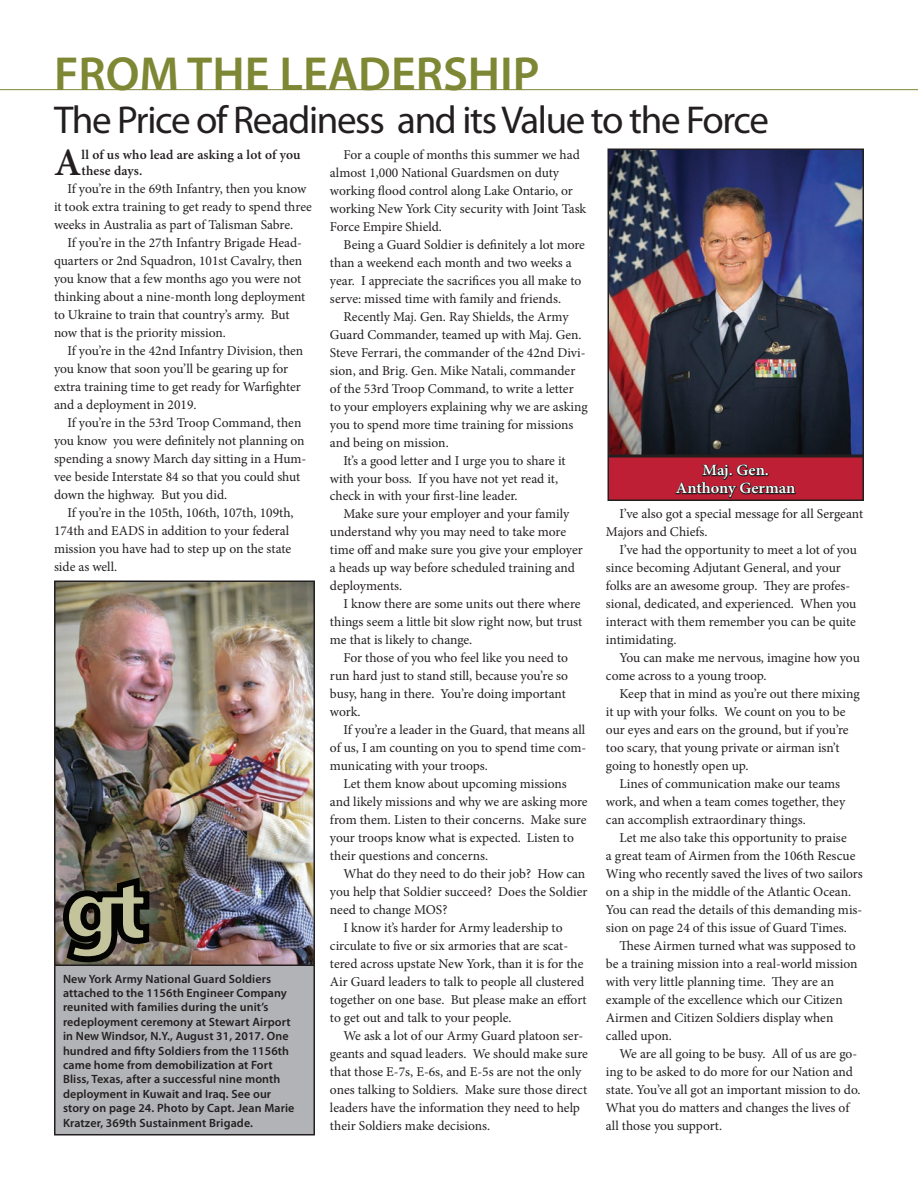
<style>
.page{position:relative;width:918px;height:1188px;background:#fff}
.page>*{position:absolute;margin:0;border:0;box-sizing:border-box;transform-origin:0 0}
.t1{font:600 48px "Myriad Pro";color:#7e8733}
.t2{font:39px "Myriad Pro";letter-spacing:-.035em;color:#231f20}
.t3{font:600 38.85px "Minion Pro";color:#231f20}
.t4{font:600 15.6px/18px "Minion Pro";letter-spacing:-.005em;color:#fff;text-align:center;scale:1.05 1}
.t5{font:13.5px/18px "Minion Pro";letter-spacing:-.01em;color:#231f20}
.t6{font:600 13.5px/16.5px "Minion Pro";letter-spacing:.01em;color:#231f20}
.t7{font:600 12px/14.4px "Myriad Pro";letter-spacing:.01em;color:#231f20}
</style>
<div class="page">
<hr style="left:0;top:89px;width:918px;height:1px;background:#7e8733">
<div style="left:608px;top:457px;width:255px;height:43px;background:#be1f34"></div>
<svg style="left:675px;top:464px;width:121px;height:34px"></svg>
<div style="left:608px;top:456px;width:256px;height:45px;border:2px solid #231f20"></div>
<img style="left:611px;top:151px;width:250px;height:302px">
<div style="left:608px;top:148px;width:256px;height:308px;border:2px solid #231f20"></div>
<img style="left:57px;top:583px;width:255px;height:381px">
<div style="left:54px;top:580px;width:261px;height:387px;border:2px solid #231f20"></div>
<div style="left:55px;top:965px;width:259px;height:170px;background:#b2b3b7"></div>
<div style="left:54px;top:964px;width:261px;height:172px;border:2px solid #231f20"></div>
<svg style="left:60px;top:874px;width:92px;height:91px;background:#615e4e"></svg>
<h1 class="t1" style="left:54px;top:43px;width:487px">FROM THE LEADERSHIP</h1>
<h2 class="t2" style="left:54px;top:96px;width:717px">The Price of Readiness and its Value to the Force</h2>
<h3 class="t3" style="left:54px;top:136px;width:29px">A</h3>
<p class="t6" style="left:82px;top:146px;width:220px">ll of us who lead are asking a lot of you these days.</p>
<p class="t5" style="left:54px;top:180px;width:259px;text-indent:14px">If you’re in the 69th Infantry, then you know it took extra training to get ready to spend three weeks in Australia as part of Talisman Sabre.</p>
<p class="t5" style="left:54px;top:234px;width:253px;text-indent:14px">If you’re in the 27th Infantry Brigade Head&shy;quarters or 2nd Squadron, 101st Cavalry, then you know that a few months ago you were not thinking about a nine-month long deployment to Ukraine to train that country’s army. But now that is the priority mission.</p>
<p class="t5" style="left:54px;top:342px;width:251px;text-indent:14px">If you’re in the 42nd Infantry Division, then you know that soon you’ll be gearing up for extra training time to get ready for Warfighter and a deployment in 2019.</p>
<p class="t5" style="left:54px;top:414px;width:254px;text-indent:14px">If you’re in the 53rd Troop Command, then you know you were definitely not planning on spending a snowy March day sitting in a Hum&shy;vee beside Interstate 84 so that you could shut down the highway. But you did.</p>
<p class="t5" style="left:54px;top:504px;width:241px;text-indent:14px">If you’re in the 105th, 106th, 107th, 109th, 174th and EADS in addition to your federal mission you have had to step up on the state side as well.</p>
<p class="t7" style="left:63px;top:971px;width:233px">New York Army National Guard Soldiers attached to the 1156th Engineer Company reunited with families during the unit’s redeployment ceremony at Stewart Airport in New Windsor, N.Y., August 31, 2017. One hundred and fifty Soldiers from the 1156th came home from demobilization at Fort Bliss, Texas, after a successful nine month deployment in Kuwait and Iraq. See our story on page 24. Photo by Capt. Jean Marie Kratzer, 369th Sustainment Brigade.</p>
<p class="t5" style="left:330px;top:145px;width:258px;text-indent:14px">For a couple of months this summer we had almost 1,000 National Guardsmen on duty working flood control along Lake Ontario, or working New York City security with Joint Task Force Empire Shield.</p>
<p class="t5" style="left:330px;top:235px;width:256px;text-indent:14px">Being a Guard Soldier is definitely a lot more than a weekend each month and two weeks a year. I appreciate the sacrifices you all make to serve: missed time with family and friends.</p>
<p class="t5" style="left:343px;top:307px;width:227px">Recently Maj. Gen. Ray Shields, the Army</p>
<p class="t5" style="left:330px;top:325px;width:253px">Guard Commander, teamed up with Maj. Gen.</p>
<p class="t5" style="left:330px;top:343px;width:257px">Steve Ferrari, the commander of the 42nd Divi-</p>
<p class="t5" style="left:330px;top:361px;width:247px">sion, and Brig. Gen. Mike Natali, commander</p>
<p class="t5" style="left:330px;top:379px;width:245px">of the 53rd Troop Command, to write a letter</p>
<p class="t5" style="left:330px;top:397px;width:259px">to your employers explaining why we are asking</p>
<p class="t5" style="left:330px;top:415px;width:245px">you to spend more time training for missions</p>
<p class="t5" style="left:330px;top:433px;width:120px">and being on mission.</p>
<p class="t5" style="left:343px;top:451px;width:224px">It’s a good letter and I urge you to share it</p>
<p class="t5" style="left:330px;top:469px;width:230px">with your boss. If you have not yet read it,</p>
<p class="t5" style="left:330px;top:487px;width:189px">check in with your first-line leader.</p>
<p class="t5" style="left:343px;top:505px;width:227px">Make sure your employer and your family</p>
<p class="t5" style="left:330px;top:523px;width:238px">understand why you may need to take more</p>
<p class="t5" style="left:330px;top:541px;width:254px">time off and make sure you give your employer</p>
<p class="t5" style="left:330px;top:559px;width:247px">a heads up way before scheduled training and</p>
<p class="t5" style="left:330px;top:577px;width:74px">deployments.</p>
<p class="t5" style="left:343px;top:595px;width:239px">I know there are some units out there where</p>
<p class="t5" style="left:330px;top:613px;width:254px">things seem a little bit slow right now, but trust</p>
<p class="t5" style="left:330px;top:631px;width:144px">me that is likely to change.</p>
<p class="t5" style="left:343px;top:649px;width:226px">For those of you who feel like you need to</p>
<p class="t5" style="left:330px;top:667px;width:240px">run hard just to stand still, because you’re so</p>
<p class="t5" style="left:330px;top:685px;width:237px">busy, hang in there. You’re doing important</p>
<p class="t5" style="left:330px;top:703px;width:32px">work.</p>
<p class="t5" style="left:343px;top:721px;width:243px">If you’re a leader in the Guard, that means all</p>
<p class="t5" style="left:330px;top:739px;width:258px">of us, I am counting on you to spend time com-</p>
<p class="t5" style="left:330px;top:757px;width:160px">municating with your troops.</p>
<p class="t5" style="left:343px;top:775px;width:225px">Let them know about upcoming missions</p>
<p class="t5" style="left:330px;top:793px;width:259px">and likely missions and why we are asking more</p>
<p class="t5" style="left:330px;top:811px;width:258px">from them. Listen to their concerns. Make sure</p>
<p class="t5" style="left:330px;top:829px;width:245px">your troops know what is expected. Listen to</p>
<p class="t5" style="left:330px;top:847px;width:160px">their questions and concerns.</p>
<p class="t5" style="left:343px;top:865px;width:243px">What do they need to do their job? How can</p>
<p class="t5" style="left:330px;top:883px;width:259px">you help that Soldier succeed? Does the Soldier</p>
<p class="t5" style="left:330px;top:901px;width:119px">need to change MOS?</p>
<p class="t5" style="left:343px;top:919px;width:221px">I know it’s harder for Army leadership to</p>
<p class="t5" style="left:330px;top:937px;width:240px">circulate to five or six armories that are scat-</p>
<p class="t5" style="left:330px;top:955px;width:255px">tered across upstate New York, than it is for the</p>
<p class="t5" style="left:330px;top:973px;width:256px">Air Guard leaders to talk to people all clustered</p>
<p class="t5" style="left:330px;top:991px;width:258px">together on one base. But please make an effort</p>
<p class="t5" style="left:330px;top:1009px;width:183px">to get out and talk to your people.</p>
<p class="t5" style="left:343px;top:1027px;width:241px">We ask a lot of our Army Guard platoon ser-</p>
<p class="t5" style="left:330px;top:1045px;width:259px">geants and squad leaders. We should make sure</p>
<p class="t5" style="left:330px;top:1063px;width:253px">that those E-7s, E-6s, and E-5s are not the only</p>
<p class="t5" style="left:330px;top:1081px;width:259px">ones talking to Soldiers. Make sure those direct</p>
<p class="t5" style="left:330px;top:1099px;width:252px">leaders have the information they need to help</p>
<p class="t5" style="left:330px;top:1117px;width:162px">their Soldiers make decisions.</p>
<p class="t4" style="left:676px;top:461px;width:115px">Maj. Gen.<br>Anthony German</p>
<p class="t5" style="left:606px;top:505px;width:259px;text-indent:14px">I’ve also got a special message for all Sergeant<br>Majors and Chiefs.</p>
<p class="t5" style="left:606px;top:541px;width:252px;text-indent:14px">I’ve had the opportunity to meet a lot of you since becoming Adjutant General, and your folks are an awesome group. They are profes&shy;sional, dedicated, and experienced. When you interact with them remember you can be quite intimidating.</p>
<p class="t5" style="left:606px;top:649px;width:255px;text-indent:14px">You can make me nervous, imagine how you come across to a young troop.</p>
<p class="t5" style="left:606px;top:685px;width:255px;text-indent:14px">Keep that in mind as you’re out there mixing it up with your folks. We count on you to be our eyes and ears on the ground, but if you’re too scary, that young private or airman isn’t going to honestly open up.</p>
<p class="t5" style="left:606px;top:775px;width:241px;text-indent:14px">Lines of communication make our teams work, and when a team comes together, they can accomplish extraordinary things.</p>
<p class="t5" style="left:606px;top:829px;width:258px;text-indent:14px">Let me also take this opportunity to praise<br>a great team of Airmen from the 106th Rescue Wing who recently saved the lives of two sailors on a ship in the middle of the Atlantic Ocean.<br>You can read the details of this demanding mis&shy;sion on page 24 of this issue of Guard Times.</p>
<p class="t5" style="left:606px;top:937px;width:253px;text-indent:14px">These Airmen turned what was supposed to be a training mission into a real-world mission with very little planning time. They are an example of the excellence which our Citizen Airmen and Citizen Soldiers display when called upon.</p>
<p class="t5" style="left:606px;top:1045px;width:256px;text-indent:14px">We are all going to be busy. All of us are go&shy;ing to be asked to do more for our Nation and state. You’ve all got an important mission to do.<br>What you do matters and changes the lives of all those you support.</p>
</div>
